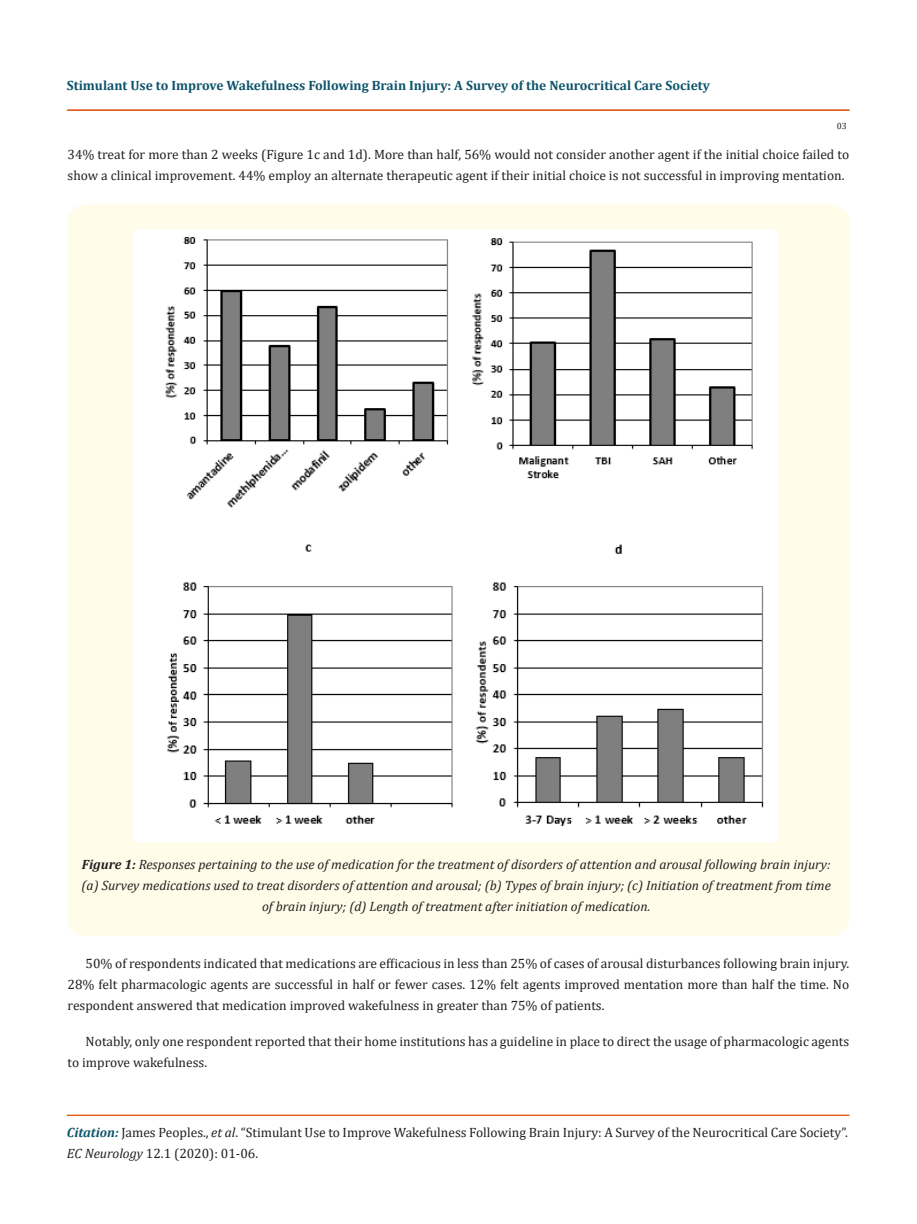
<style>
.page{position:relative;width:917px;height:1224px;background:#fff}
.page>*{position:absolute;margin:0;border:0;box-sizing:border-box;transform-origin:0 0}
.t1{font:13.5px/21px "Cambria";color:#231f20}
.t2{font:italic 13.5px/21px "Cambria";color:#231f20;text-align:center}
.t3{font:700 13.5px "Cambria";color:#0e546a}
.t4{font:9px "Cambria";color:#231f20}
.s1{font-weight:700}
.s2{font-weight:700;font-style:italic;color:#0e546a}
.s3{font-style:italic}
</style>
<div class="page">
<div style="left:67px;top:110px;width:782px;height:1px;border:1px solid #e05d1a"></div>
<div style="left:67px;top:1115px;width:782px;height:1px;border:1px solid #e05d1a"></div>
<div style="left:68px;top:205px;width:781px;height:731px;background:#fffde9;border-radius:18px"></div>
<img style="left:133px;top:229px;width:644px;height:613px">
<p class="t3" style="left:67px;top:76px;width:644px">Stimulant Use to Improve Wakefulness Following Brain Injury: A Survey of the Neurocritical Care Society</p>
<p class="t4" style="left:836px;top:121px;width:11px">03</p>
<p class="t1" style="left:68px;top:144px;width:783px">34% treat for more than 2 weeks (Figure 1c and 1d). More than half, 56% would not consider another agent if the initial choice failed to show a clinical improvement. 44% employ an alternate therapeutic agent if their initial choice is not successful in improving mentation.</p>
<p class="t2" style="left:82px;top:854px;width:750px"><span class="s1">Figure 1:</span> Responses pertaining to the use of medication for the treatment of disorders of attention and arousal following brain injury: (a) Survey medications used to treat disorders of attention and arousal; (b) Types of brain injury; (c) Initiation of treatment from time of brain injury; (d) Length of treatment after initiation of medication.</p>
<p class="t1" style="left:68px;top:953px;width:783px;text-align:justify;text-indent:18px">50% of respondents indicated that medications are efficacious in less than 25% of cases of arousal disturbances following brain injury.<br>28% felt pharmacologic agents are successful in half or fewer cases. 12% felt agents improved mentation more than half the time. No respondent answered that medication improved wakefulness in greater than 75% of patients.</p>
<p class="t1" style="left:68px;top:1031px;width:783px;text-indent:18px">Notably, only one respondent reported that their home institutions has a guideline in place to direct the usage of pharmacologic agents to improve wakefulness.</p>
<p class="t1" style="left:67px;top:1122px;width:782px"><span class="s2">Citation:</span> James Peoples., <span class="s3">et al</span>. “Stimulant Use to Improve Wakefulness Following Brain Injury: A Survey of the Neurocritical Care Society”.<br><span class="s3">EC Neurology</span> 12.1 (2020): 01-06.</p>
</div>
